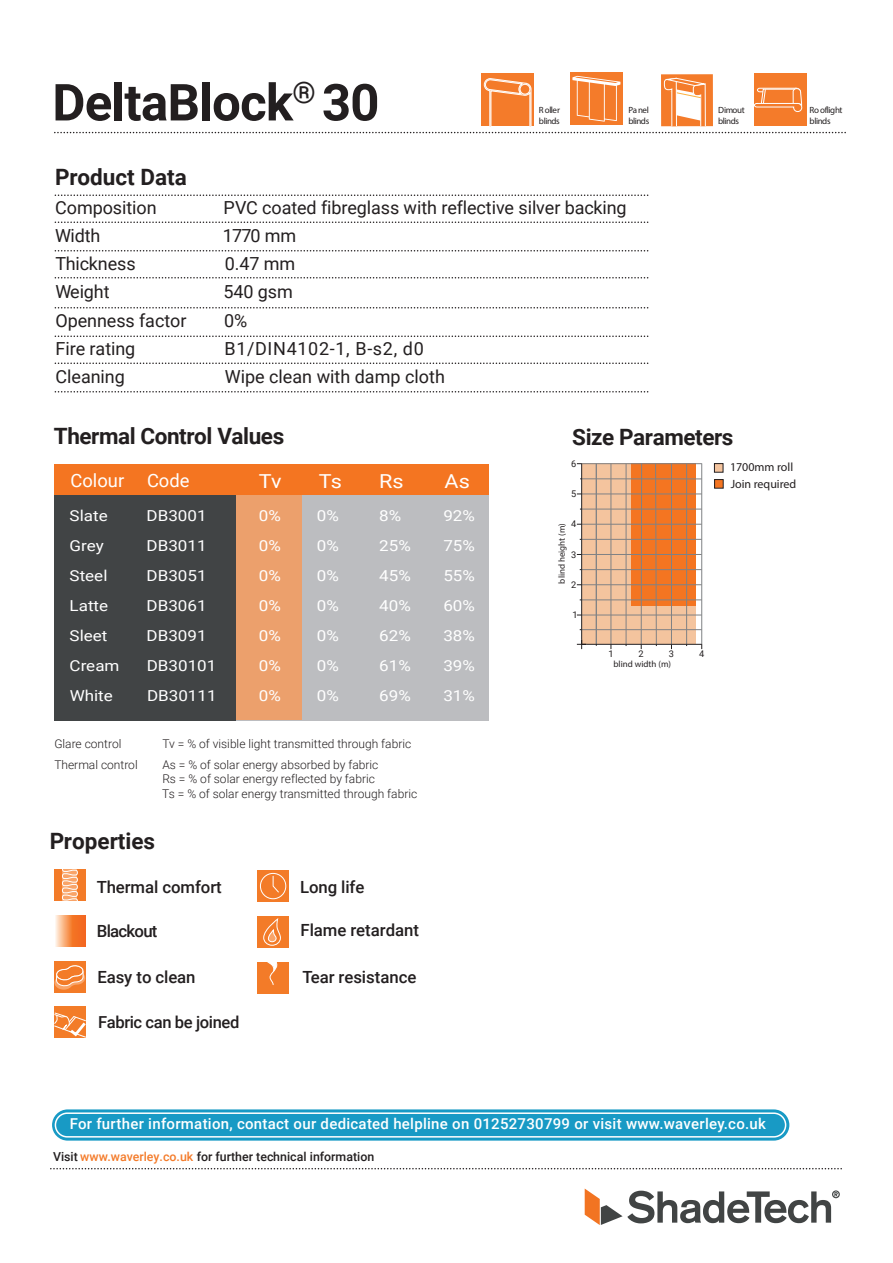
<style>
.page{position:relative;width:893px;height:1263px;background:#fff}
.page>*{position:absolute;margin:0;border:0;box-sizing:border-box;transform-origin:0 0}
.t1{font:700 51px "Roboto";letter-spacing:-.015em;color:#231f20}
.t2{font:700 22.5px "Roboto";letter-spacing:-.02em;color:#231f20}
.t3{font:700 22.5px "Roboto";color:#231f20}
.t4{font:19.2px "Roboto";letter-spacing:-.015em;color:#fff;scale:1.12 1}
.t5{font:18.3px "Roboto";color:#fff}
.t6{font:18px "Roboto";letter-spacing:-.005em;color:#231f20}
.t7{font:18px "Roboto";letter-spacing:.035em;color:#231f20}
.t8{font:500 16.8px "Roboto";letter-spacing:-.005em;color:#231f20}
.t9{font:500 16.8px "Roboto";letter-spacing:-.045em;color:#231f20}
.t10{font:500 16.5px "Roboto";letter-spacing:-.025em;color:#231f20}
.t11{font:15.15px/30px "Roboto";color:#fff;text-align:justify;scale:1.12 1}
.t12{font:500 15px "Roboto";letter-spacing:.02em;color:#fff}
.t13{font:500 12.3px "Roboto";color:#231f20}
.t14{font:300 12px/14.4px "Roboto";color:#231f20}
.t15{font:12px/16.5px "Myriad Pro";color:#231f20}
.t16{font:9.15px "Roboto";color:#231f20}
.t17{font:9px/10.5px "Akzidenz Grotesk BE";letter-spacing:-.05em;color:#231f20}
.t18{font:9px "Myriad Pro";color:#231f20}
.t19{font:9px/10.5px "Akzidenz Grotesk BE";letter-spacing:-.03em;color:#231f20}
.s1{color:#f47b2a}
</style>
<div class="page">
<div style="left:116px;top:495px;width:373px;height:225px;background:#bcbdc0"></div>
<div style="left:236px;top:493px;width:66px;height:227px;background:#eca06c"></div>
<div style="left:54px;top:464px;width:435px;height:31px;background:#f47521"></div>
<div style="left:54px;top:495px;width:182px;height:225px;background:#414445"></div>
<div style="left:54px;top:869px;width:32px;height:32px;background:#f37b28"></div>
<svg style="left:62px;top:869px;width:16px;height:32px"></svg>
<svg style="left:55px;top:915px;width:31px;height:32px"></svg>
<div style="left:257px;top:870px;width:32px;height:32px;background:#f37b28"></div>
<div style="left:260px;top:873px;width:26px;height:26px;border:1px solid #fff;border-radius:50%"></div>
<svg style="left:272px;top:875px;width:7px;height:18px"></svg>
<div style="left:257px;top:916px;width:32px;height:32px;background:#f37b28"></div>
<svg style="left:263px;top:919px;width:18px;height:27px"></svg>
<div style="left:54px;top:961px;width:32px;height:31px;background:#f37b28"></div>
<svg style="left:54px;top:965px;width:31px;height:25px"></svg>
<div style="left:257px;top:962px;width:32px;height:32px;background:#f37b28"></div>
<svg style="left:267px;top:962px;width:11px;height:23px"></svg>
<div style="left:754px;top:73px;width:53px;height:53px;background:#f47b2a"></div>
<div style="left:661px;top:74px;width:52px;height:52px;background:#f47b2a"></div>
<div style="left:570px;top:72px;width:53px;height:53px;background:#f47b2a"></div>
<div style="left:481px;top:73px;width:53px;height:53px;background:#f47b2a"></div>
<svg style="left:55px;top:76px;width:790px;height:57px"></svg>
<svg style="left:51px;top:1168px;width:790px;height:1px"></svg>
<svg style="left:585px;top:1189px;width:255px;height:36px"></svg>
<svg style="left:55px;top:194px;width:594px;height:2px"></svg>
<svg style="left:55px;top:221px;width:594px;height:2px"></svg>
<svg style="left:55px;top:250px;width:594px;height:1px"></svg>
<svg style="left:55px;top:277px;width:594px;height:1px"></svg>
<svg style="left:55px;top:307px;width:594px;height:1px"></svg>
<svg style="left:55px;top:335px;width:594px;height:2px"></svg>
<svg style="left:55px;top:362px;width:594px;height:2px"></svg>
<svg style="left:55px;top:391px;width:594px;height:1px"></svg>
<div style="left:55px;top:1006px;width:31px;height:31px;background:#f37c28"></div>
<div style="left:631px;top:463px;width:64px;height:143px;background:#f47521"></div>
<div style="left:620px;top:606px;width:75px;height:38px;background:#f4c49e"></div>
<div style="left:582px;top:463px;width:49px;height:181px;background:#f4c49e"></div>
<div style="left:715px;top:480px;width:8px;height:8px;background:#f47521"></div>
<div style="left:714px;top:479px;width:10px;height:10px;border:1px solid #231f20"></div>
<div style="left:714px;top:464px;width:9px;height:8px;background:#f4c49e"></div>
<div style="left:714px;top:463px;width:9px;height:10px;border:1px solid #231f20"></div>
<svg style="left:577px;top:640px;width:9px;height:9px"></svg>
<hr style="left:582px;top:463px;width:120px;height:1px;background:#808285">
<hr style="left:701px;top:463px;width:1px;height:181px;background:#808285">
<hr style="left:582px;top:479px;width:120px;height:1px;background:#808285">
<hr style="left:582px;top:494px;width:120px;height:1px;background:#808285">
<hr style="left:582px;top:509px;width:120px;height:1px;background:#808285">
<hr style="left:581px;top:524px;width:121px;height:1px;background:#808285">
<hr style="left:582px;top:539px;width:120px;height:1px;background:#808285">
<hr style="left:582px;top:554px;width:120px;height:1px;background:#808285">
<hr style="left:581px;top:569px;width:121px;height:1px;background:#808285">
<hr style="left:582px;top:584px;width:120px;height:1px;background:#808285">
<hr style="left:581px;top:600px;width:121px;height:1px;background:#808285">
<hr style="left:582px;top:615px;width:120px;height:1px;background:#808285">
<hr style="left:582px;top:629px;width:120px;height:1px;background:#808285">
<hr style="left:596px;top:464px;width:1px;height:180px;background:#808285">
<hr style="left:611px;top:463px;width:1px;height:181px;background:#808285">
<hr style="left:626px;top:464px;width:1px;height:180px;background:#808285">
<hr style="left:641px;top:463px;width:1px;height:181px;background:#808285">
<svg style="left:655px;top:463px;width:2px;height:183px"></svg>
<hr style="left:671px;top:464px;width:1px;height:180px;background:#808285">
<hr style="left:686px;top:464px;width:1px;height:180px;background:#808285">
<hr style="left:581px;top:464px;width:1px;height:176px;background:#231f20">
<hr style="left:586px;top:644px;width:116px;height:1px;background:#231f20">
<svg style="left:55px;top:1013px;width:31px;height:24px"></svg>
<div style="left:52px;top:1109px;width:737px;height:31px;background:#189ac5;border-radius:16px"></div>
<div style="left:55px;top:1112px;width:731px;height:25px;border:2px solid #fff;border-radius:12px"></div>
<h1 class="t1" style="left:52px;top:67px;width:329px">DeltaBlock<sup>®</sup> 30</h1>
<p class="t17" style="left:539px;top:105px;width:23px">Roller blinds</p>
<p class="t19" style="left:628px;top:105px;width:22px">Panel blinds</p>
<h2 class="t3" style="left:55px;top:161px;width:133px">Product Data</h2>
<h3 class="t6" style="left:55px;top:194px;width:103px">Composition</h3>
<h3 class="t6" style="left:224px;top:194px;width:405px">PVC coated fibreglass with reflective silver backing</h3>
<h3 class="t6" style="left:55px;top:223px;width:47px">Width</h3>
<h3 class="t6" style="left:223px;top:223px;width:75px">1770 mm</h3>
<h3 class="t6" style="left:55px;top:251px;width:82px">Thickness</h3>
<h3 class="t6" style="left:225px;top:251px;width:72px">0.47 mm</h3>
<h3 class="t6" style="left:55px;top:279px;width:56px">Weight</h3>
<h3 class="t6" style="left:224px;top:279px;width:71px">540 gsm</h3>
<h3 class="t6" style="left:56px;top:308px;width:132px">Openness factor</h3>
<h3 class="t6" style="left:224px;top:308px;width:25px">0%</h3>
<h3 class="t6" style="left:56px;top:336px;width:81px">Fire rating</h3>
<h3 class="t7" style="left:224px;top:336px;width:201px">B1/DIN4102-1, B-s2, d0</h3>
<h3 class="t6" style="left:56px;top:364px;width:71px">Cleaning</h3>
<h3 class="t6" style="left:225px;top:364px;width:222px">Wipe clean with damp cloth</h3>
<p class="t17" style="left:718px;top:105px;width:28px">Dimout blinds</p>
<p class="t17" style="left:810px;top:105px;width:34px">Rooflight blinds</p>
<h2 class="t2" style="left:54px;top:420px;width:232px">Thermal Control Values</h2>
<h3 class="t5" style="left:71px;top:468px;width:120px">Colour Code</h3>
<p class="t11" style="left:70px;top:500px;width:35px">Slate</p>
<p class="t11" style="left:147px;top:500px;width:55px">DB3001</p>
<p class="t11" style="left:70px;top:530px;width:32px">Grey</p>
<p class="t11" style="left:147px;top:530px;width:55px">DB3011</p>
<p class="t11" style="left:70px;top:560px;width:35px">Steel</p>
<p class="t11" style="left:147px;top:560px;width:55px">DB3051</p>
<p class="t11" style="left:70px;top:590px;width:36px">Latte</p>
<p class="t11" style="left:147px;top:590px;width:55px">DB3061</p>
<p class="t11" style="left:70px;top:620px;width:35px">Sleet</p>
<p class="t11" style="left:147px;top:620px;width:55px">DB3091</p>
<p class="t11" style="left:70px;top:650px;width:46px">Cream</p>
<p class="t11" style="left:147px;top:650px;width:64px">DB30101</p>
<p class="t11" style="left:70px;top:680px;width:40px">White</p>
<p class="t11" style="left:147px;top:680px;width:64px">DB30111</p>
<h3 class="t4" style="left:259px;top:468px;width:22px">Tv</h3>
<h3 class="t4" style="left:319px;top:468px;width:22px">Ts</h3>
<h3 class="t4" style="left:379px;top:468px;width:23px">Rs</h3>
<h3 class="t4" style="left:445px;top:468px;width:24px">As</h3>
<p class="t11" style="left:259px;top:500px;width:21px">0% 0% 0% 0% 0% 0% 0%</p>
<p class="t11" style="left:317px;top:500px;width:21px">0% 0% 0% 0% 0% 0% 0%</p>
<p class="t11" style="left:379px;top:500px;width:30px;text-align:left">8%<br>25%<br>45%<br>40%<br>62%<br>61%<br>69%</p>
<p class="t11" style="left:443px;top:500px;width:30px">92% 75% 55% 60% 38% 39% 31%</p>
<p class="t14" style="left:54px;top:736px;width:69px">Glare control</p>
<p class="t14" style="left:162px;top:736px;width:250px">Tv = % of visible light transmitted through fabric</p>
<p class="t14" style="left:54px;top:757px;width:85px">Thermal control</p>
<p class="t14" style="left:162px;top:757px;width:256px">As = % of solar energy absorbed by fabric<br>Rs = % of solar energy reflected by fabric<br>Ts = % of solar energy transmitted through fabric</p>
<h2 class="t3" style="left:50px;top:825px;width:107px">Properties</h2>
<h3 class="t8" style="left:97px;top:875px;width:126px">Thermal comfort</h3>
<h3 class="t8" style="left:300px;top:875px;width:66px">Long life</h3>
<h3 class="t9" style="left:97px;top:919px;width:62px">Blackout</h3>
<h3 class="t8" style="left:301px;top:919px;width:120px">Flame retardant</h3>
<h3 class="t8" style="left:97px;top:965px;width:100px">Easy to clean</h3>
<h3 class="t8" style="left:302px;top:965px;width:116px">Tear resistance</h3>
<h3 class="t10" style="left:98px;top:1010px;width:143px">Fabric can be joined</h3>
<h2 class="t2" style="left:572px;top:421px;width:163px">Size Parameters</h2>
<p class="t16" style="left:571px;top:457px;width:7px">6</p>
<p class="t16" style="left:571px;top:487px;width:7px">5</p>
<p class="t16" style="left:571px;top:518px;width:7px">4</p>
<p class="t16" style="left:571px;top:548px;width:7px">3</p>
<p class="t16" style="left:571px;top:578px;width:7px">2</p>
<p class="t16" style="left:572px;top:608px;width:7px">1</p>
<p class="t18" style="left:556px;top:584px;width:62px;rotate:-90deg">blind height (m)</p>
<p class="t15" style="left:730px;top:459px;width:68px">1700mm roll<br>Join required</p>
<p class="t16" style="left:608px;top:647px;width:7px">1</p>
<p class="t16" style="left:639px;top:647px;width:7px">2</p>
<p class="t16" style="left:669px;top:647px;width:7px">3</p>
<p class="t16" style="left:699px;top:647px;width:7px">4</p>
<p class="t18" style="left:613px;top:658px;width:59px">blind width (m)</p>
<p class="t12" style="left:70px;top:1114px;width:698px">For further information, contact our dedicated helpline on 01252730799 or visit www.waverley.co.uk</p>
<p class="t13" style="left:53px;top:1147px;width:323px">Visit <span class="s1">www.waverley.co.uk</span> for further technical information</p>
</div>
